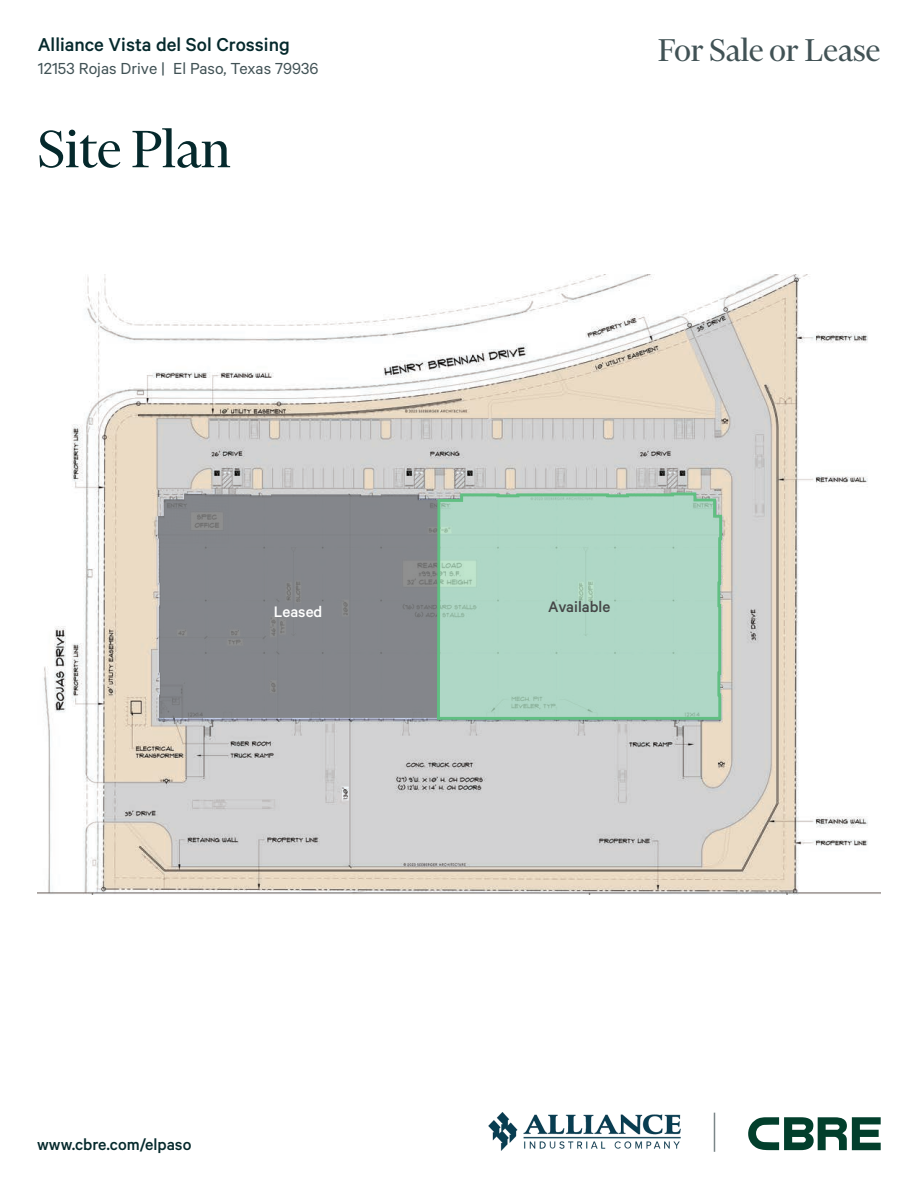
<style>
.page{position:relative;width:918px;height:1188px;background:#fff}
.page>*{position:absolute;margin:0;border:0;box-sizing:border-box;transform-origin:0 0}
.t1{font:60px "Financier Display";color:#05292c}
.t2{font:36px "Financier Display";color:#415255}
.t3{font:500 21px "Calibre";color:#05292c}
.t4{font:18px "Calibre";color:#415255}
.t5{font:500 18px "Calibre";color:#05292c}
.t6{font:500 17.1px "Calibre";color:#454646}
.t7{font:500 17.1px "Calibre";color:#fff}
</style>
<div class="page">
<svg style="left:748px;top:1117px;width:133px;height:33px"></svg>
<img style="left:488px;top:1113px;width:193px;height:37px">
<hr style="left:714px;top:1113px;width:1px;height:39px;background:#425355">
<img style="left:38px;top:274px;width:842px;height:620px">
<div style="left:158px;top:493px;width:278px;height:225px;background:#84868b"></div>
<svg style="left:436px;top:491px;width:288px;height:230px;background:#aad1c0"></svg>
<p class="t3" style="left:38px;top:33px;width:254px">Alliance Vista del Sol Crossing</p>
<p class="t4" style="left:38px;top:58px;width:282px">12153 Rojas Drive | El Paso, Texas 79936</p>
<h1 class="t1" style="left:38px;top:118px;width:194px">Site Plan</h1>
<p class="t7" style="left:274px;top:602px;width:50px">Leased</p>
<p class="t5" style="left:37px;top:1134px;width:156px">www.cbre.com/elpaso</p>
<h2 class="t2" style="left:658px;top:32px;width:224px">For Sale or Lease</h2>
<p class="t6" style="left:548px;top:597px;width:64px">Available</p>
</div>
